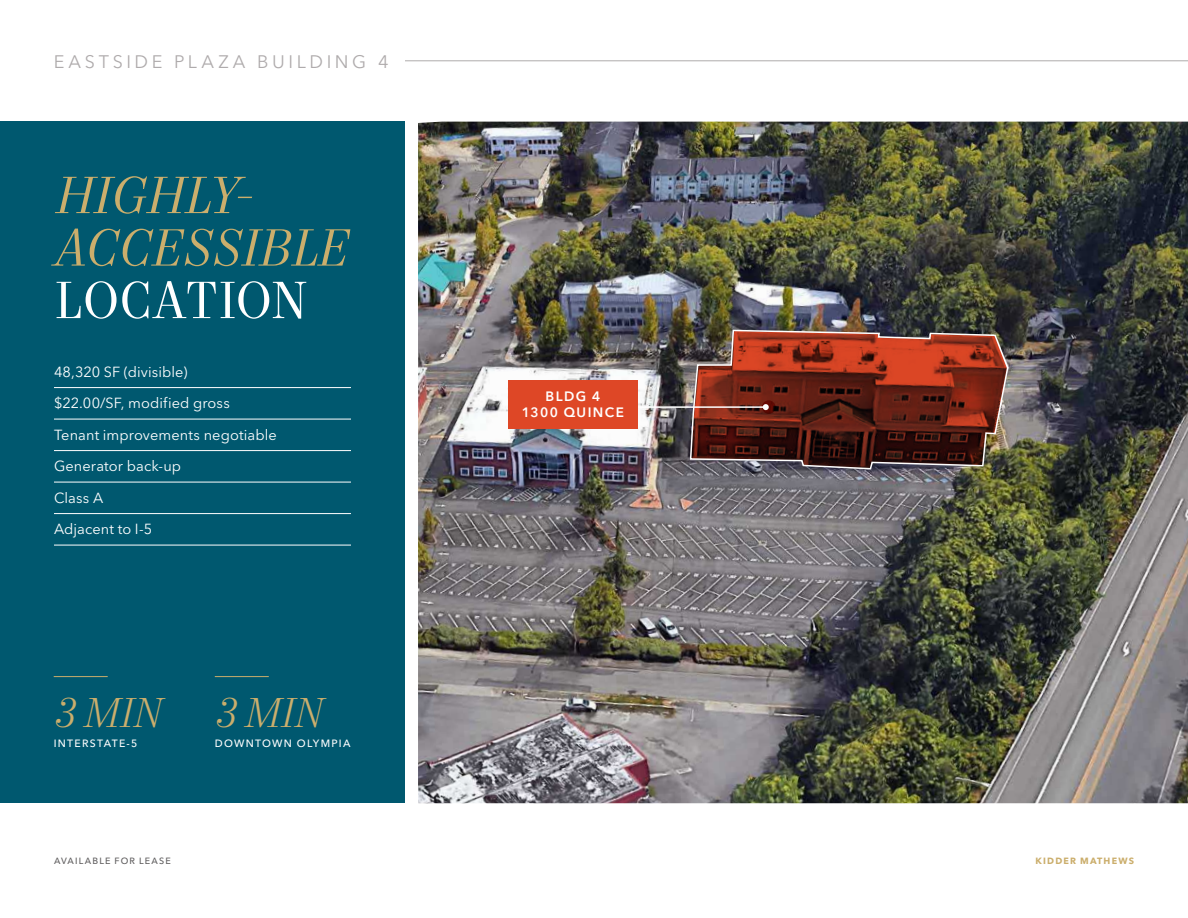
<style>
.page{position:relative;width:1188px;height:918px;background:#fff}
.page>*{position:absolute;margin:0;border:0;box-sizing:border-box;transform-origin:0 0}
.t1{font:italic 52.5px/52.5px "Mort Modern 08";letter-spacing:-.015em;color:#cbae6c}
.t2{font:52.5px "Mort Modern 08";letter-spacing:-.01em;color:#fff}
.t3{font:italic 300 42px "Mort Modern 07";letter-spacing:-.03em;color:#cbae6c}
.t4{font:18px "Avenir Next LT Pro";letter-spacing:.2em;color:#afabac}
.t5{font:14.55px/31.5px "Avenir Next LT Pro";letter-spacing:.005em;color:#fff}
.t6{font:600 13.5px/16.5px "Avenir Next LT Pro";letter-spacing:.105em;color:#fff;text-align:center}
.t7{font:500 10.5px "Avenir Next LT Pro";letter-spacing:.125em;color:#fff}
.t8{font:500 9px "Avenir Next LT Pro";letter-spacing:.13em;color:#5f5d5e}
.t9{font:700 9px "Avenir Next LT Pro";letter-spacing:.13em;color:#cbae6c}
</style>
<div class="page">
<div style="left:0;top:122px;width:405px;height:681px;background:#00586f"></div>
<img style="left:418px;top:122px;width:770px;height:681px">
<svg style="left:1010px;top:332px;width:1px;height:39px"></svg>
<img style="left:689px;top:329px;width:321px;height:141px">
<svg style="left:762px;top:400px;width:13px;height:14px"></svg>
<hr style="left:621px;top:406px;width:145px;height:2px;background:#fff">
<svg style="left:763px;top:404px;width:6px;height:6px"></svg>
<div style="left:508px;top:380px;width:130px;height:48px;background:#de4726"></div>
<hr style="left:54px;top:387px;width:297px;height:1px;background:#fff">
<hr style="left:54px;top:419px;width:297px;height:1px;background:#fff">
<hr style="left:54px;top:450px;width:297px;height:1px;background:#fff">
<hr style="left:54px;top:482px;width:297px;height:1px;background:#fff">
<hr style="left:54px;top:513px;width:297px;height:1px;background:#fff">
<hr style="left:54px;top:545px;width:297px;height:1px;background:#fff">
<hr style="left:54px;top:676px;width:54px;height:1px;background:#cbae6c">
<hr style="left:215px;top:676px;width:54px;height:1px;background:#cbae6c">
<hr style="left:405px;top:60px;width:783px;height:1px;background:#afabac">
<p class="t4" style="left:54px;top:51px;width:336px">EASTSIDE PLAZA BUILDING 4</p>
<h1 class="t1" style="left:54px;top:172px;width:295px">HIGHLY-<br>ACCESSIBLE</h1>
<h1 class="t2" style="left:54px;top:269px;width:255px">LOCATION</h1>
<p class="t5" style="left:54px;top:356px;width:224px">48,320 SF (divisible)<br>$22.00/SF, modified gross<br>Tenant improvements negotiable<br>Generator back-up<br>Class A<br>Adjacent to I-5</p>
<h2 class="t3" style="left:54px;top:688px;width:109px">3 MIN</h2>
<p class="t7" style="left:54px;top:737px;width:85px">INTERSTATE-5</p>
<h2 class="t3" style="left:215px;top:688px;width:109px">3 MIN</h2>
<p class="t7" style="left:215px;top:737px;width:137px">DOWNTOWN OLYMPIA</p>
<p class="t6" style="left:522px;top:388px;width:104px">BLDG 4<br>1300 QUINCE</p>
<p class="t8" style="left:54px;top:855px;width:118px">AVAILABLE FOR LEASE</p>
<p class="t9" style="left:1036px;top:855px;width:100px">KIDDER MATHEWS</p>
</div>
